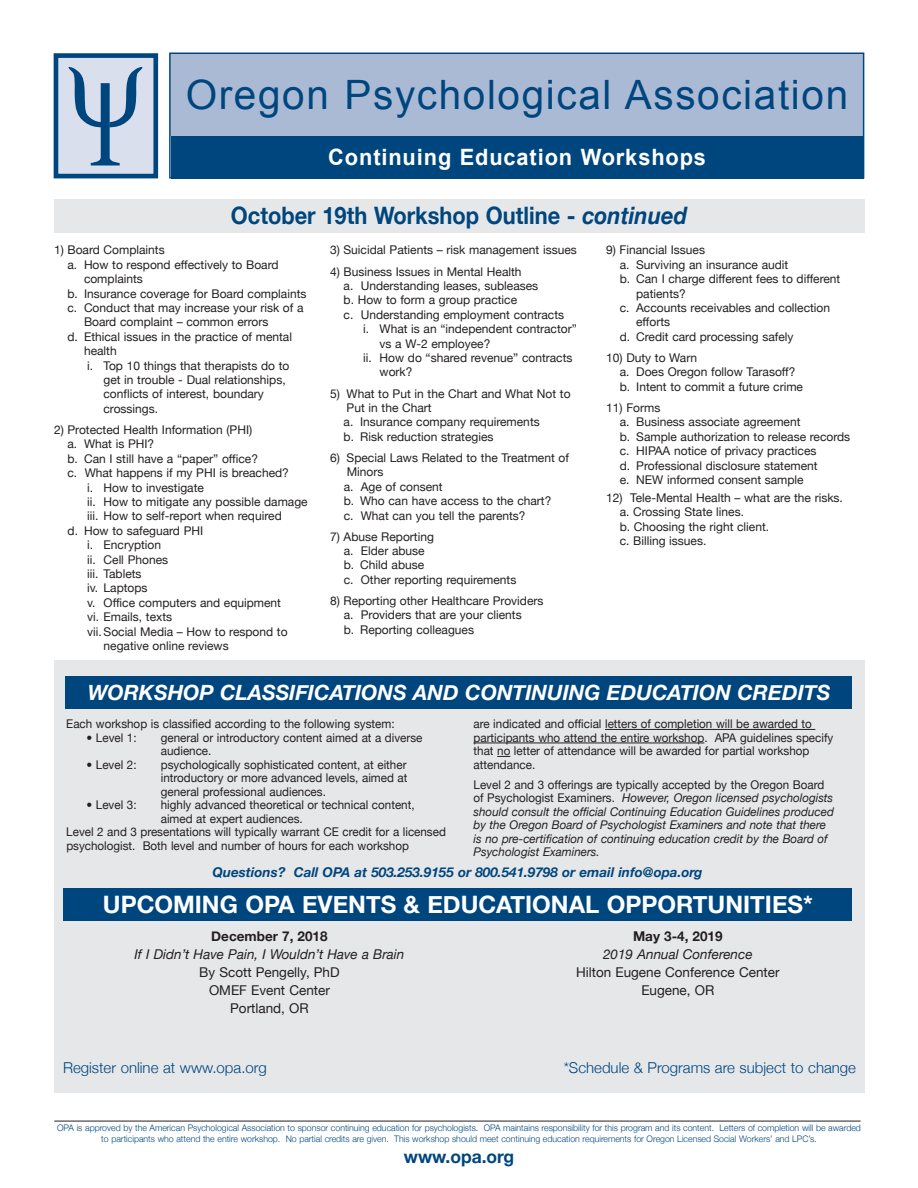
<style>
.page{position:relative;width:918px;height:1188px;background:#fff}
.page>*{position:absolute;margin:0;border:0;box-sizing:border-box;transform-origin:0 0}
.t1{font:40.5px "Arial";letter-spacing:.04em;color:#00467e}
.t2{font:700 24px "Helvetica Neue";color:#fff}
.t3{font:700 24px "Helvetica Neue";color:#00467e;scale:.91 1}
.t4{font:700 22.5px "Arial";letter-spacing:.04em;color:#fff}
.t5{font:italic 700 21px "Helvetica Neue";color:#fff}
.t6{font:700 18px "Helvetica Neue";color:#00467e}
.t7{font:300 15px "Helvetica Neue";color:#00467e}
.t8{font:13.5px/18px "Helvetica Neue";color:#231f20;text-align:center}
.t9{font:italic 700 13.5px "Helvetica Neue";color:#00467e}
.t10{font:italic 13.5px "Helvetica Neue";color:#231f20}
.t11{font:700 13.5px "Helvetica Neue";color:#231f20}
.t12{font:12px/14.4px "Helvetica Neue";color:#231f20}
.t13{font:italic 12px/13.5px "Helvetica Neue";color:#231f20}
.t14{font:300 9px/10.8px "Helvetica Neue";color:#00467e;text-align:center}
.s1{font-style:italic}
.s2{font-style:normal}
</style>
<div class="page">
<hr style="left:54px;top:1121px;width:807px;height:1px;background:#231f20">
<div style="left:54px;top:660px;width:810px;height:432px;background:#e6e7e9"></div>
<div style="left:171px;top:136px;width:693px;height:42px;background:#00467e"></div>
<div style="left:170px;top:53px;width:694px;height:83px;background:#aabad5"></div>
<div style="left:56px;top:56px;width:100px;height:120px;background:#d9dfec"></div>
<div style="left:54px;top:53px;width:104px;height:125px;border:5px solid #00467e"></div>
<svg style="left:68px;top:66px;width:75px;height:100px"></svg>
<div style="left:169px;top:52px;width:695px;height:126px;border:2px solid #00467e"></div>
<div style="left:54px;top:199px;width:810px;height:34px;background:#e6e7e9"></div>
<div style="left:66px;top:676px;width:786px;height:33px;background:#00467e"></div>
<hr style="left:605px;top:729px;width:210px;height:1px;background:#231f20">
<hr style="left:474px;top:743px;width:230px;height:1px;background:#231f20">
<svg style="left:497px;top:756px;width:13px;height:1px"></svg>
<div style="left:64px;top:888px;width:788px;height:33px;background:#00467e"></div>
<h1 class="t1" style="left:186px;top:68px;width:664px">Oregon Psychological Association</h1>
<h3 class="t4" style="left:328px;top:142px;width:379px">Continuing Education Workshops</h3>
<h2 class="t3" style="left:231px;top:201px;width:504px">October 19th Workshop Outline - <span class="s1">continued</span></h2>
<p class="t12" style="left:54px;top:243px;width:112px">1) Board Complaints</p>
<p class="t12" style="left:68px;top:257px;width:213px">a. How to respond effectively to Board</p>
<p class="t12" style="left:84px;top:272px;width:60px">complaints</p>
<p class="t12" style="left:68px;top:286px;width:240px">b. Insurance coverage for Board complaints</p>
<p class="t12" style="left:68px;top:300px;width:238px">c. Conduct that may increase your risk of a</p>
<p class="t12" style="left:84px;top:315px;width:186px">Board complaint – common errors</p>
<p class="t12" style="left:68px;top:329px;width:226px">d. Ethical issues in the practice of mental</p>
<p class="t12" style="left:84px;top:344px;width:34px">health</p>
<p class="t12" style="left:87px;top:358px;width:204px">i. Top 10 things that therapists do to</p>
<p class="t12" style="left:104px;top:372px;width:184px">get in trouble - Dual relationships,</p>
<p class="t12" style="left:104px;top:387px;width:162px">conflicts of interest, boundary</p>
<p class="t12" style="left:104px;top:401px;width:56px">crossings.</p>
<p class="t12" style="left:54px;top:422px;width:200px">2) Protected Health Information (PHI)</p>
<p class="t12" style="left:68px;top:437px;width:88px">a. What is PHI?</p>
<p class="t12" style="left:68px;top:451px;width:192px">b. Can I still have a “paper” office?</p>
<p class="t12" style="left:68px;top:466px;width:223px">c. What happens if my PHI is breached?</p>
<p class="t12" style="left:87px;top:480px;width:118px">i. How to investigate</p>
<p class="t12" style="left:87px;top:494px;width:222px">ii. How to mitigate any possible damage</p>
<p class="t12" style="left:87px;top:509px;width:196px">iii. How to self-report when required</p>
<p class="t12" style="left:68px;top:523px;width:137px">d. How to safeguard PHI</p>
<p class="t12" style="left:87px;top:538px;width:76px">i. Encryption</p>
<p class="t12" style="left:87px;top:552px;width:83px">ii. Cell Phones</p>
<p class="t12" style="left:87px;top:566px;width:56px">iii. Tablets</p>
<p class="t12" style="left:87px;top:581px;width:62px">iv. Laptops</p>
<p class="t12" style="left:87px;top:595px;width:196px">v. Office computers and equipment</p>
<p class="t12" style="left:87px;top:610px;width:87px">vi. Emails, texts</p>
<p class="t12" style="left:87px;top:624px;width:202px">vii. Social Media – How to respond to</p>
<p class="t12" style="left:104px;top:638px;width:127px">negative online reviews</p>
<p class="t12" style="left:330px;top:243px;width:248px">3) Suicidal Patients – risk management issues</p>
<p class="t12" style="left:330px;top:264px;width:193px">4) Business Issues in Mental Health</p>
<p class="t12" style="left:344px;top:278px;width:196px">a. Understanding leases, subleases</p>
<p class="t12" style="left:344px;top:293px;width:175px">b. How to form a group practice</p>
<p class="t12" style="left:344px;top:307px;width:222px">c. Understanding employment contracts</p>
<p class="t12" style="left:363px;top:322px;width:215px">i. What is an “independent contractor”</p>
<p class="t12" style="left:380px;top:336px;width:112px">vs a W-2 employee?</p>
<p class="t12" style="left:363px;top:350px;width:211px">ii. How do “shared revenue” contracts</p>
<p class="t12" style="left:380px;top:365px;width:34px">work?</p>
<p class="t12" style="left:344px;top:386px;width:228px;text-indent:-14px">5) What to Put in the Chart and What Not to<br>Put in the Chart<br>a. Insurance company requirements<br>b. Risk reduction strategies</p>
<p class="t12" style="left:344px;top:450px;width:227px;text-indent:-14px">6) Special Laws Related to the Treatment of<br>Minors<br>a. Age of consent<br>b. Who can have access to the chart?<br>c. What can you tell the parents?</p>
<p class="t12" style="left:344px;top:529px;width:174px;text-indent:-14px">7) Abuse Reporting<br>a. Elder abuse<br>b. Child abuse<br>c. Other reporting requirements</p>
<p class="t12" style="left:344px;top:593px;width:201px;text-indent:-14px">8) Reporting other Healthcare Providers a. Providers that are your clients<br>b. Reporting colleagues</p>
<p class="t12" style="left:606px;top:243px;width:100px">9) Financial Issues</p>
<p class="t12" style="left:620px;top:257px;width:170px">a. Surviving an insurance audit</p>
<p class="t12" style="left:620px;top:272px;width:222px">b. Can I charge different fees to different</p>
<p class="t12" style="left:636px;top:286px;width:51px">patients?</p>
<p class="t12" style="left:620px;top:300px;width:212px">c. Accounts receivables and collection</p>
<p class="t12" style="left:636px;top:315px;width:35px">efforts</p>
<p class="t12" style="left:620px;top:329px;width:175px">d. Credit card processing safely</p>
<p class="t12" style="left:620px;top:350px;width:185px;text-indent:-14px">10) Duty to Warn<br>a. Does Oregon follow Tarasoff? b. Intent to commit a future crime</p>
<p class="t12" style="left:620px;top:400px;width:232px;text-indent:-14px">11) Forms<br>a. Business associate agreement<br>b. Sample authorization to release records c. HIPAA notice of privacy practices<br>d. Professional disclosure statement<br>e. NEW informed consent sample</p>
<p class="t12" style="left:620px;top:490px;width:225px;text-indent:-14px">12) Tele-Mental Health – what are the risks. a. Crossing State lines.<br>b. Choosing the right client.<br>c. Billing issues.</p>
<h3 class="t5" style="left:88px;top:679px;width:744px">Workshop Classifications and Continuing Education Credits</h3>
<p class="t12" style="left:66px;top:717px;width:330px">Each workshop is classified according to the following system:</p>
<p class="t12" style="left:87px;top:730px;width:52px">• Level 1:</p>
<p class="t12" style="left:161px;top:731px;width:263px;line-height:13.5px">general or introductory content aimed at a diverse audience.</p>
<p class="t12" style="left:87px;top:757px;width:52px">• Level 2:</p>
<p class="t12" style="left:161px;top:758px;width:248px;line-height:13.5px;text-align:justify">psychologically sophisticated content, at either introductory or more advanced levels, aimed at general professional audiences.</p>
<p class="t12" style="left:87px;top:798px;width:52px">• Level 3:</p>
<p class="t12" style="left:161px;top:798px;width:255px">highly advanced theoretical or technical content,</p>
<p class="t12" style="left:161px;top:811px;width:143px">aimed at expert audiences.</p>
<p class="t12" style="left:66px;top:825px;width:381px">Level 2 and 3 presentations will typically warrant CE credit for a licensed</p>
<p class="t12" style="left:66px;top:838px;width:344px">psychologist. Both level and number of hours for each workshop</p>
<p class="t12" style="left:474px;top:717px;width:361px;line-height:13.5px">are indicated and official letters of completion will be awarded to participants who attend the entire workshop. APA guidelines specify that no letter of attendance will be awarded for partial workshop attendance.</p>
<p class="t13" style="left:474px;top:778px;width:362px"><span class="s2">Level 2 and 3 offerings are typically accepted by the Oregon Board of Psychologist Examiners.</span> However, Oregon licensed psychologists should consult the official Continuing Education Guidelines produced by the Oregon Board of Psychologist Examiners and note that there is no pre-certification of continuing education credit by the Board of Psychologist Examiners.</p>
<p class="t9" style="left:212px;top:863px;width:120px">Questions? Call OPA</p>
<p class="t9" style="left:354px;top:863px;width:350px">at 503.253.9155 or 800.541.9798 or email info@opa.org</p>
<h2 class="t2" style="left:103px;top:889px;width:712px">UPCOMING OPA EVENTS &amp; EDUCATIONAL OPPORTUNITIES*</h2>
<p class="t11" style="left:211px;top:928px;width:118px">December 7, 2018</p>
<p class="t10" style="left:134px;top:947px;width:271px">If I Didn’t Have Pain, I Wouldn’t Have a Brain</p>
<p class="t8" style="left:199px;top:963px;width:142px">By Scott Pengelly, PhD<br>OMEF Event Center<br>Portland, OR</p>
<p class="t11" style="left:633px;top:928px;width:91px">May 3-4, 2019</p>
<p class="t10" style="left:603px;top:946px;width:151px">2019 Annual Conference</p>
<p class="t8" style="left:576px;top:963px;width:205px">Hilton Eugene Conference Center<br>Eugene, OR</p>
<p class="t7" style="left:63px;top:1058px;width:205px">Register online at www.opa.org</p>
<p class="t7" style="left:564px;top:1058px;width:294px">*Schedule &amp; Programs are subject to change</p>
<p class="t14" style="left:57px;top:1122px;width:805px">OPA is approved by the American Psychological Association to sponsor continuing education for psychologists. OPA maintains responsibility for this program and its content. Letters of completion will be awarded to participants who attend the entire workshop. No partial credits are given. This workshop should meet continuing education requirements for Oregon Licensed Social Workers’ and LPC’s.</p>
<h3 class="t6" style="left:404px;top:1146px;width:112px">www.opa.org</h3>
</div>
